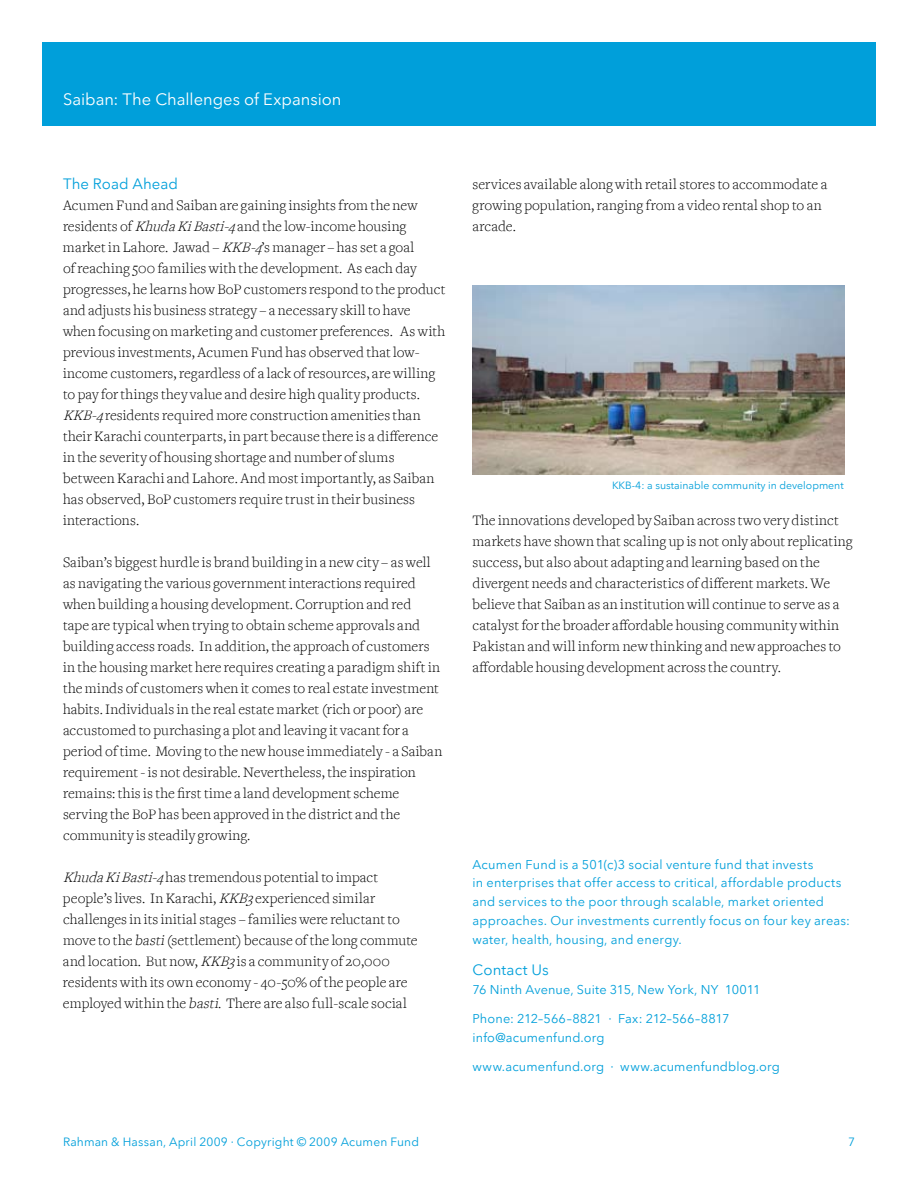
<style>
.page{position:relative;width:918px;height:1188px;background:#fff}
.page>*{position:absolute;margin:0;border:0;box-sizing:border-box;transform-origin:0 0}
.t1{font:16.5px "Avenir Next LT Pro";color:#fff}
.t2{font:300 15px/21px "Freight Text";letter-spacing:.005em;color:#000}
.t3{font:15px "Avenir Next LT Pro";letter-spacing:.005em;color:#009fda}
.t4{font:12.75px/18.8px "Avenir Next LT Pro";letter-spacing:.015em;color:#009fda}
.t5{font:12px "Avenir Next LT Pro";letter-spacing:.015em;color:#009fda}
.t6{font:10.5px "Avenir Next LT Pro";color:#009fda}
.s1{font-style:italic}
</style>
<div class="page">
<div style="left:42px;top:42px;width:834px;height:84px;background:#009fda"></div>
<img style="left:472px;top:286px;width:372px;height:189px">
<p class="t1" style="left:63px;top:89px;width:280px">Saiban: The Challenges of Expansion</p>
<p class="t3" style="left:63px;top:175px;width:117px">The Road Ahead</p>
<p class="t2" style="left:63px;top:195px;width:384px">Acumen Fund and Saiban are gaining insights from the new residents of <span class="s1">KhudaKiBasti-4</span>and the low-income housing market in Lahore. Jawad – <span class="s1">KKB-4</span>’s manager – has set a goal<br>of reaching 500 families with the development. As each day progresses, he learns how BoP customers respond to the product and adjusts his business strategy – a necessary skill to have when focusing on marketing and customer preferences. As with previous investments, Acumen Fund has observed that low&shy;income customers, regardless of a lack of resources, are willing to pay for things they value and desire high quality products.<br><span class="s1">KKB-4</span>residents required more construction amenities than their Karachi counterparts, in part because there is a difference in the severity of housing shortage and number of slums between Karachi and Lahore. And most importantly, as Saiban has observed, BoP customers require trust in their business interactions.</p>
<p class="t2" style="left:63px;top:552px;width:381px">Saiban’s biggest hurdle is brand building in a new city – as well as navigating the various government interactions required when building a housing development. Corruption and red<br>tape are typical when trying to obtain scheme approvals and building access roads. In addition, the approach of customers in the housing market here requires creating a paradigm shift in the minds of customers when it comes to real estate investment habits. Individuals in the real estate market (rich or poor) are accustomed to purchasing a plot and leaving it vacant for a period of time. Moving to the new house immediately - a Saiban requirement - is not desirable. Nevertheless, the inspiration remains: this is the first time a land development scheme serving the BoP has been approved in the district and the community is steadily growing.</p>
<p class="t2" style="left:63px;top:867px;width:356px"><span class="s1">KhudaKiBasti-4</span>has tremendous potential to impact people’s lives. In Karachi, <span class="s1">KKB3</span>experienced similar challenges in its initial stages – families were reluctant to move to the <span class="s1">basti</span>(settlement) because of the long commute and location. But now, <span class="s1">KKB3</span>is a community of 20,000 residents with its own economy - 40-50% of the people are employed within the <span class="s1">basti</span>. There are also full-scale social</p>
<p class="t2" style="left:473px;top:174px;width:356px">services available along with retail stores to accommodate a growing population, ranging from a video rental shop to an arcade.</p>
<p class="t6" style="left:612px;top:479px;width:233px">KKB-4: a sustainable community in development</p>
<p class="t2" style="left:473px;top:510px;width:382px">The innovations developed by Saiban across two very distinct markets have shown that scaling up is not only about replicating success, but also about adapting and learning based on the divergent needs and characteristics of different markets. We believe that Saiban as an institution will continue to serve as a catalyst for the broader affordable housing community within Pakistan and will inform new thinking and new approaches to affordable housing development across the country.</p>
<p class="t4" style="left:472px;top:855px;width:379px">Acumen Fund is a 501(c)3 social venture fund that invests<br>in enterprises that offer access to critical, affordable products and services to the poor through scalable, market oriented approaches. Our investments currently focus on four key areas: water, health, housing, and energy.</p>
<p class="t3" style="left:472px;top:961px;width:78px">Contact Us</p>
<p class="t4" style="left:472px;top:980px;width:289px">76 Ninth Avenue, Suite 315, New York, NY 10011</p>
<p class="t4" style="left:472px;top:1009px;width:258px">Phone: 212–566–8821 · Fax: 212–566–8817 info@acumenfund.org</p>
<p class="t4" style="left:472px;top:1057px;width:309px">www.acumenfund.org · www.acumenfundblog.org</p>
<p class="t5" style="left:63px;top:1135px;width:358px">Rahman &amp; Hassan, April 2009 · Copyright © 2009 Acumen Fund</p>
<p class="t5" style="left:848px;top:1135px;width:8px">7</p>
</div>
